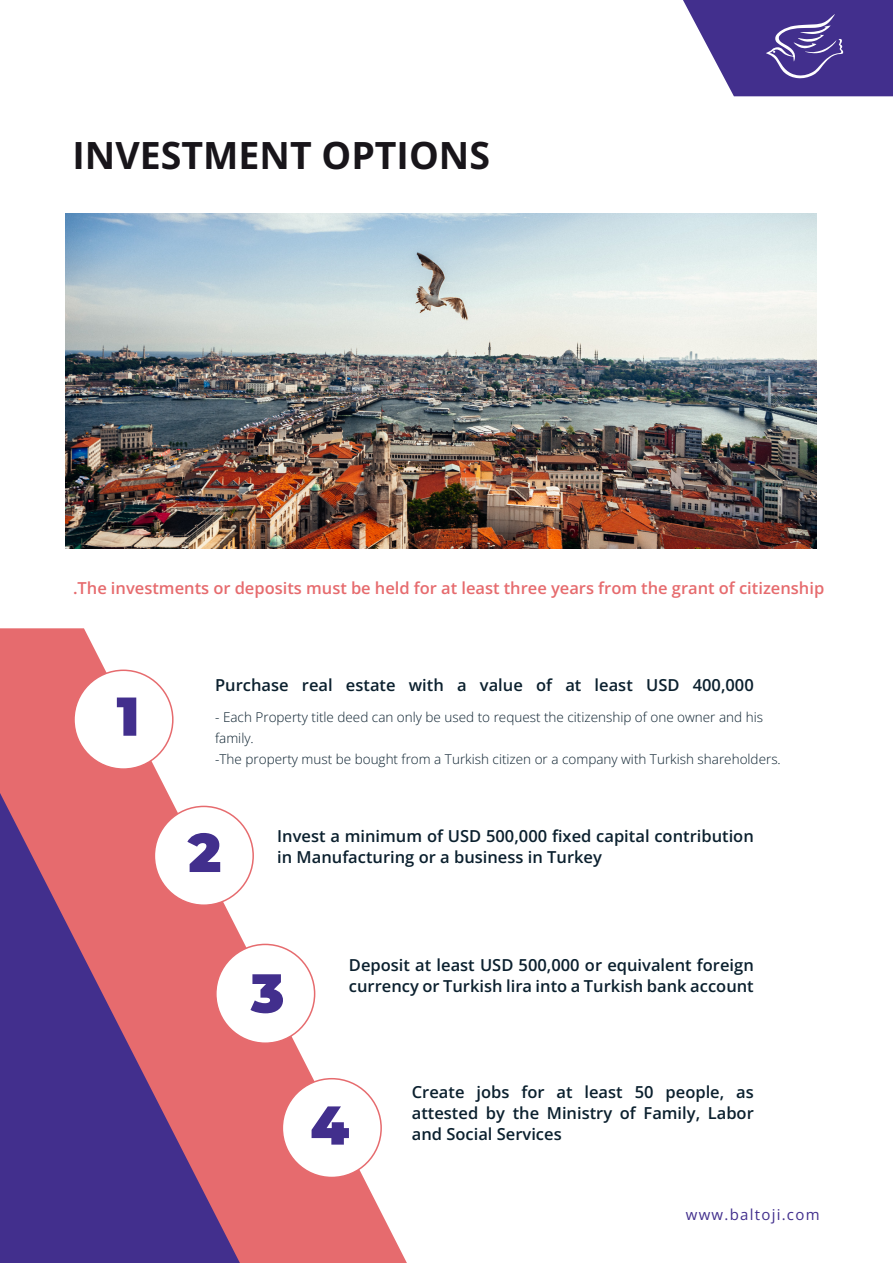
<style>
.page{position:relative;width:893px;height:1263px;background:#fff}
.page>*{position:absolute;margin:0;border:0;box-sizing:border-box;transform-origin:0 0}
.t1{font:700 37.5px "Open Sans";color:#18151a}
.t2{font:600 16.5px/21px "Open Sans";color:#0b202e}
.t3{font:600 16.5px "Open Sans";color:#e66b6e}
.t4{font:15px "Open Sans";letter-spacing:.085em;color:#422f8d}
.t5{font:300 13.5px/21px "Open Sans";color:#0b202e}
</style>
<div class="page">
<svg style="left:0;top:628px;width:407px;height:635px"></svg>
<svg style="left:0;top:793px;width:240px;height:470px;background:#8d4c80"></svg>
<img style="left:65px;top:214px;width:752px;height:335px">
<div style="left:154px;top:806px;width:99px;height:99px;background:#fff;border-radius:50%"></div>
<div style="left:154px;top:806px;width:100px;height:100px;border:2px solid #e66b6e;border-radius:50%"></div>
<div style="left:74px;top:670px;width:99px;height:99px;background:#fff;border-radius:50%"></div>
<div style="left:73px;top:669px;width:101px;height:101px;border:2px solid #e66b6e;border-radius:50%"></div>
<div style="left:216px;top:944px;width:99px;height:99px;background:#fff;border-radius:50%"></div>
<div style="left:215px;top:944px;width:100px;height:100px;border:2px solid #e66b6e;border-radius:50%"></div>
<div style="left:282px;top:1079px;width:99px;height:98px;background:#fff;border-radius:50%"></div>
<div style="left:282px;top:1078px;width:100px;height:100px;border:2px solid #e66b6e;border-radius:50%"></div>
<svg style="left:683px;top:0;width:210px;height:96px"></svg>
<svg style="left:117px;top:697px;width:19px;height:39px"></svg>
<svg style="left:187px;top:833px;width:33px;height:39px"></svg>
<svg style="left:250px;top:974px;width:33px;height:39px"></svg>
<svg style="left:312px;top:1106px;width:37px;height:38px"></svg>
<h1 class="t1" style="left:73px;top:130px;width:419px">INVESTMENT OPTIONS</h1>
<p class="t3" style="left:73px;top:576px;width:753px">.The investments or deposits must be held for at least three years from the grant of citizenship</p>
<p class="t2" style="left:215px;top:675px;width:540px">Purchase real estate with a value of at least USD 400,000</p>
<p class="t5" style="left:215px;top:706px;width:567px">- Each Property title deed can only be used to request the citizenship of one owner and his family.<br>-The property must be bought from a Turkish citizen or a company with Turkish shareholders.</p>
<p class="t2" style="left:277px;top:825px;width:478px">Invest a minimum of USD 500,000 fixed capital contribution in Manufacturing or a business in Turkey</p>
<p class="t2" style="left:349px;top:954px;width:406px">Deposit at least USD 500,000 or equivalent foreign currency or Turkish lira into a Turkish bank account</p>
<p class="t2" style="left:412px;top:1081px;width:343px;text-align:justify">Create jobs for at least 50 people, as attested by the Ministry of Family, Labor and Social Services</p>
<p class="t4" style="left:686px;top:1204px;width:135px">www.baltoji.com</p>
</div>
